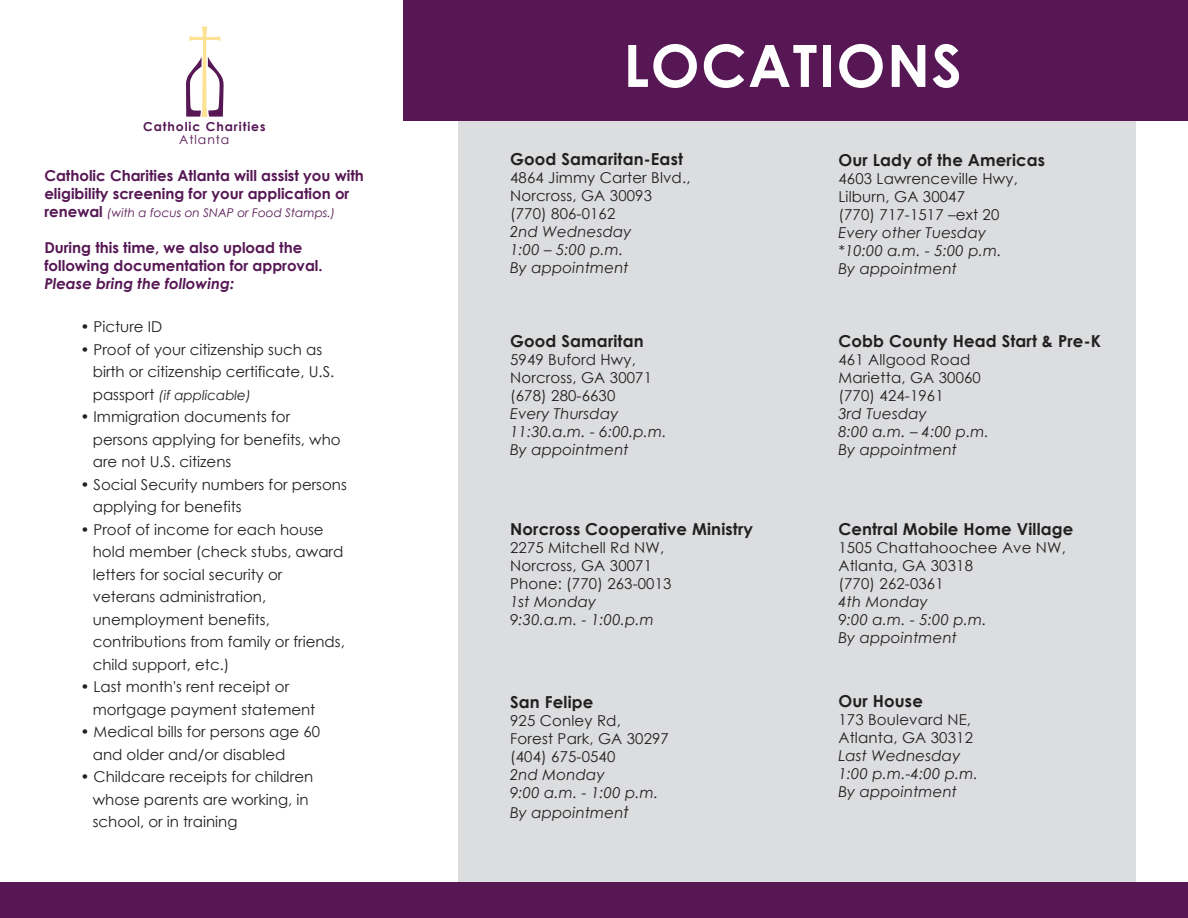
<style>
.page{position:relative;width:1188px;height:918px;background:#fff}
.page>*{position:absolute;margin:0;border:0;box-sizing:border-box;transform-origin:0 0}
.t1{font:700 58.35px "Century Gothic";letter-spacing:.025em;color:#fff}
.t2{font:700 16.5px "Century Gothic";letter-spacing:.01em;color:#231f20}
.t3{font:15px/18px "Century Gothic";color:#231f20}
.t4{font:italic 15px/18px "Century Gothic";letter-spacing:.01em;color:#231f20}
.t5{font:700 15px/18px "Century Gothic";color:#561754}
.t6{font:italic 700 15px "Century Gothic";color:#561754}
.t7{font:italic 13.5px "Century Gothic";color:#231f20}
.t8{font:700 12.45px "Century Gothic";letter-spacing:.075em;color:#561754}
.t9{font:12.45px "Century Gothic";letter-spacing:.075em;color:#561754}
.t10{font:italic 12px "Century Gothic";color:#561754}
.s1{font-weight:700;font-style:normal;font-size:15px}
.s2{font-style:normal;font-size:15px}
.s3{font-size:16.5px}
</style>
<div class="page">
<div style="left:458px;top:120px;width:678px;height:762px;background:#dcdddf"></div>
<svg style="left:186px;top:26px;width:38px;height:91px"></svg>
<div style="left:403px;top:0;width:785px;height:120px;background:#561754"></div>
<div style="left:0;top:882px;width:1188px;height:36px;background:#561754"></div>
<p class="t8" style="left:143px;top:117px;width:124px">Catholic Charities</p>
<p class="t9" style="left:179px;top:131px;width:52px">Atlanta</p>
<p class="t5" style="left:44px;top:166px;width:321px">Catholic Charities Atlanta will assist you with eligibility screening for your application or</p>
<p class="t10" style="left:44px;top:204px;width:293px"><span class="s1">renewal</span> (with a focus on SNAP or Food Stamps.)</p>
<p class="t5" style="left:44px;top:238px;width:280px">During this time, we also upload the following documentation for approval.</p>
<p class="t6" style="left:44px;top:272px;width:191px">Please bring the following:</p>
<p class="t3" style="left:80px;top:317px;width:84px">• Picture ID</p>
<p class="t3" style="left:93px;top:338px;width:243px;line-height:22.5px;text-indent:-12px">• Proof of your citizenship such as birth or citizenship certificate, U.S.</p>
<p class="t7" style="left:93px;top:385px;width:160px"><span class="s2">passport</span> (if applicable)</p>
<p class="t3" style="left:93px;top:405px;width:249px;line-height:22.5px;text-indent:-12px">• Immigration documents for persons applying for benefits, who are not U.S. citizens</p>
<p class="t3" style="left:93px;top:473px;width:256px;line-height:22.5px;text-indent:-12px">• Social Security numbers for persons applying for benefits</p>
<p class="t3" style="left:93px;top:518px;width:254px;line-height:22.5px;text-indent:-12px">• Proof of income for each house hold member (check stubs, award letters for social security or veterans administration, unemployment benefits, contributions from family or friends, child support, etc.)</p>
<p class="t3" style="left:93px;top:675px;width:224px;line-height:22.5px;text-indent:-12px">• Last month's rent receipt or mortgage payment statement</p>
<p class="t3" style="left:93px;top:720px;width:229px;line-height:22.5px;text-indent:-12px">• Medical bills for persons age 60 and older and/or disabled</p>
<p class="t3" style="left:93px;top:765px;width:222px;line-height:22.5px;text-indent:-12px">• Childcare receipts for children whose parents are working, in school, or in training</p>
<h1 class="t1" style="left:624px;top:21px;width:340px">LOCATIONS</h1>
<p class="t2" style="left:510px;top:147px;width:174px">Good Samaritan-East</p>
<p class="t3" style="left:510px;top:169px;width:182px">4864 Jimmy Carter Blvd.,<br>Norcross, GA 30093 (770) 806-0162</p>
<p class="t4" style="left:510px;top:223px;width:123px">2nd Wednesday<br>1:00 – 5:00 p.m.<br>By appointment</p>
<p class="t2" style="left:510px;top:329px;width:135px">Good Samaritan</p>
<p class="t3" style="left:510px;top:351px;width:143px">5949 Buford Hwy,<br>Norcross, GA 30071 (678) 280-6630</p>
<p class="t4" style="left:510px;top:405px;width:158px">Every Thursday<br>11:30.a.m. - 6:00.p.m.<br>By appointment</p>
<p class="t2" style="left:510px;top:516px;width:244px">Norcross Cooperative Ministry</p>
<p class="t3" style="left:510px;top:538px;width:163px">2275 Mitchell Rd NW,<br>Norcross, GA 30071<br>Phone: (770) 263-0013</p>
<p class="t4" style="left:510px;top:592px;width:145px">1st Monday<br>9:30.a.m. - 1:00.p.m</p>
<p class="t2" style="left:510px;top:690px;width:85px">San Felipe</p>
<p class="t3" style="left:510px;top:712px;width:160px">925 Conley Rd,<br>Forest Park, GA 30297 (404) 675-0540</p>
<p class="t4" style="left:510px;top:766px;width:150px">2nd Monday<br>9:00 a.m. - 1:00 p.m.</p>
<p class="t4" style="left:510px;top:803px;width:121px">By appointmen<span class="s3">t</span></p>
<p class="t2" style="left:838px;top:148px;width:208px">Our Lady of the Americas</p>
<p class="t3" style="left:838px;top:170px;width:181px">4603 Lawrenceville Hwy,<br>Lilburn, GA 30047<br>(770) 717-1517 –ext 20</p>
<p class="t4" style="left:838px;top:224px;width:164px">Every other Tuesday *10:00 a.m. - 5:00 p.m.<br>By appointment</p>
<p class="t2" style="left:838px;top:329px;width:264px">Cobb County Head Start &amp; Pre-K</p>
<p class="t3" style="left:838px;top:351px;width:144px">461 Allgood Road<br>Marietta, GA 30060 (770) 424-1961</p>
<p class="t4" style="left:838px;top:405px;width:152px">3rd Tuesday<br>8:00 a.m. – 4:00 p.m.<br>By appointment</p>
<p class="t2" style="left:839px;top:516px;width:236px">Central Mobile Home Village</p>
<p class="t3" style="left:838px;top:538px;width:229px">1505 Chattahoochee Ave NW,<br>Atlanta, GA 30318<br>(770) 262-0361</p>
<p class="t4" style="left:838px;top:592px;width:150px">4th Monday<br>9:00 a.m. - 5:00 p.m.<br>By appointment</p>
<p class="t2" style="left:838px;top:689px;width:86px">Our House</p>
<p class="t3" style="left:838px;top:710px;width:136px">173 Boulevard NE,<br>Atlanta, GA 30312</p>
<p class="t4" style="left:838px;top:746px;width:141px">Last Wednesday<br>1:00 p.m.-4:00 p.m.<br>By appointment</p>
</div>
